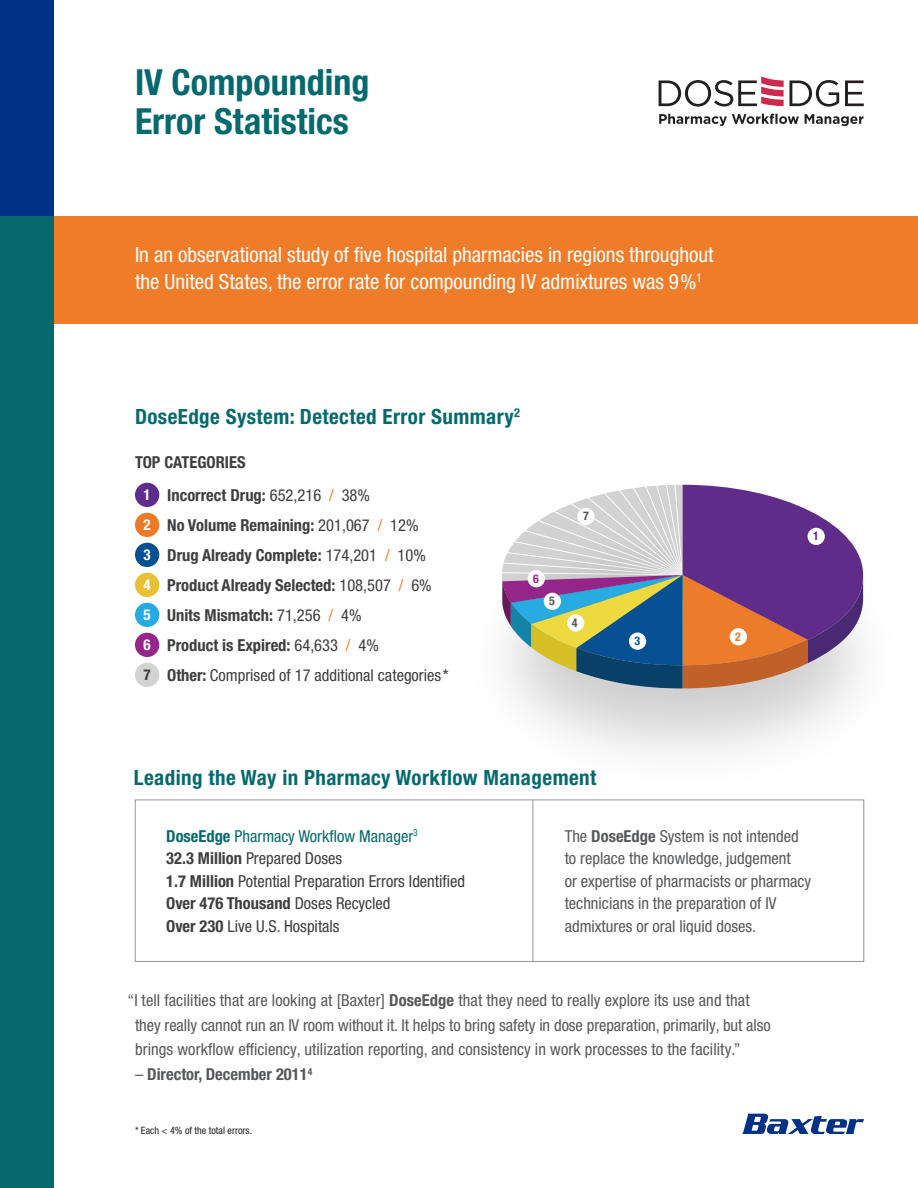
<style>
.page{position:relative;width:918px;height:1188px;background:#fff}
.page>*{position:absolute;margin:0;border:0;box-sizing:border-box;transform-origin:0 0}
.t1{font:700 condensed 36px/39px "Helvetica Neue LTW1 G";color:#06696e}
.t2{font:condensed 21px/27px "Helvetica Neue LTW1 G";color:#fff}
.t3{font:700 condensed 21px "Helvetica Neue LTW1 G";letter-spacing:.02em;color:#06696e}
.t4{font:condensed 16.5px/22.5px "Helvetica Neue LTW1 G";color:#57585a}
.t5{font:700 condensed 16.5px "Helvetica Neue LTW1 G";color:#3e3e3f}
.t6{font:condensed 16.5px "Helvetica Neue LTW1 G";color:#3e3e3f}
.t7{font:condensed 16.5px "Helvetica Neue LTW1 G";color:#06696e}
.t8{font:700 condensed 16.5px "Helvetica Neue LTW1 G";color:#57585a}
.t9{font:700 condensed 15px "Helvetica Neue LTW1 G";color:#fff}
.t10{font:700 condensed 15px "Helvetica Neue LTW1 G";color:#3e3e3f}
.t11{font:700 condensed 12px "Helvetica Neue LTW1 G";color:#57585a}
.t12{font:700 condensed 12px "Helvetica Neue LTW1 G";color:#5e2c8a}
.t13{font:700 condensed 12px "Helvetica Neue LTW1 G";color:#eb7b29}
.t14{font:700 condensed 12px "Helvetica Neue LTW1 G";color:#065093}
.t15{font:700 condensed 12px "Helvetica Neue LTW1 G";color:#96258a}
.t16{font:condensed 10.2px "Helvetica Neue LTW1 G";color:#231f20}
.s1{font-weight:400}
.s2{font-weight:400;color:#ef7c29}
.s3{font-weight:700}
</style>
<div class="page">
<svg style="left:496px;top:484px;width:367px;height:204px"></svg>
<div style="left:808px;top:528px;width:17px;height:17px;background:#fff;border-radius:50%"></div>
<div style="left:730px;top:628px;width:17px;height:17px;background:#fff;border-radius:50%"></div>
<div style="left:629px;top:633px;width:17px;height:17px;background:#fff;border-radius:50%"></div>
<div style="left:567px;top:614px;width:17px;height:18px;background:#fff;border-radius:50%"></div>
<div style="left:528px;top:570px;width:17px;height:17px;background:#fff;border-radius:50%"></div>
<div style="left:544px;top:593px;width:17px;height:17px;background:#fff;border-radius:50%"></div>
<div style="left:577px;top:508px;width:18px;height:17px;background:#fff;border-radius:50%"></div>
<div style="left:0;top:216px;width:54px;height:972px;background:#06696e"></div>
<div style="left:0;top:0;width:54px;height:216px;background:#003186"></div>
<div style="left:54px;top:216px;width:864px;height:108px;background:#ef7c29"></div>
<svg style="left:659px;top:76px;width:180px;height:31px"></svg>
<svg style="left:845px;top:80px;width:19px;height:26px"></svg>
<svg style="left:659px;top:114px;width:205px;height:12px"></svg>
<svg style="left:742px;top:1114px;width:122px;height:20px"></svg>
<div style="left:135px;top:483px;width:24px;height:24px;background:#5e2c8a;border-radius:50%"></div>
<div style="left:135px;top:513px;width:24px;height:24px;background:#eb7b29;border-radius:50%"></div>
<div style="left:135px;top:543px;width:24px;height:24px;background:#065093;border-radius:50%"></div>
<div style="left:135px;top:573px;width:24px;height:24px;background:#e9bf33;border-radius:50%"></div>
<div style="left:135px;top:603px;width:24px;height:24px;background:#25abe2;border-radius:50%"></div>
<div style="left:135px;top:633px;width:24px;height:24px;background:#96258a;border-radius:50%"></div>
<div style="left:135px;top:663px;width:24px;height:24px;background:#d4d3d3;border-radius:50%"></div>
<div style="left:135px;top:800px;width:729px;height:162px;border:1px solid #939598"></div>
<hr style="left:533px;top:800px;width:1px;height:162px;background:#939598">
<p class="t1" style="left:135px;top:62px;width:236px">IV Compounding<br>Error Statistics</p>
<p class="t2" style="left:135px;top:242px;width:580px">In an observational study of five hospital pharmacies in regions throughout the United States, the error rate for compounding IV admixtures was 9%<sup>1</sup></p>
<p class="t3" style="left:135px;top:404px;width:387px">DoseEdge System: Detected Error Summary<sup>2</sup></p>
<p class="t5" style="left:135px;top:452px;width:112px">TOP CATEGORIES</p>
<p class="t9" style="left:143px;top:486px;width:9px">1</p>
<p class="t5" style="left:167px;top:485px;width:204px">Incorrect Drug: <span class="s1">652,216</span> <span class="s2">/</span> <span class="s1">38%</span></p>
<p class="t9" style="left:143px;top:516px;width:9px">2</p>
<p class="t5" style="left:167px;top:515px;width:253px">No Volume Remaining: <span class="s1">201,067</span> <span class="s2">/</span> <span class="s1">12%</span></p>
<p class="t9" style="left:143px;top:546px;width:9px">3</p>
<p class="t5" style="left:167px;top:545px;width:260px">Drug Already Complete: <span class="s1">174,201</span> <span class="s2">/</span> <span class="s1">10%</span></p>
<p class="t9" style="left:143px;top:576px;width:9px">4</p>
<p class="t5" style="left:167px;top:575px;width:266px">Product Already Selected: <span class="s1">108,507</span> <span class="s2">/</span> <span class="s1">6%</span></p>
<p class="t9" style="left:143px;top:606px;width:9px">5</p>
<p class="t5" style="left:167px;top:605px;width:196px">Units Mismatch: <span class="s1">71,256</span> <span class="s2">/</span> <span class="s1">4%</span></p>
<p class="t9" style="left:143px;top:636px;width:9px">6</p>
<p class="t5" style="left:167px;top:635px;width:213px">Product is Expired: <span class="s1">64,633</span> <span class="s2">/</span> <span class="s1">4%</span></p>
<p class="t10" style="left:143px;top:666px;width:9px">7</p>
<p class="t6" style="left:167px;top:665px;width:283px"><span class="s3">Other:</span> Comprised of 17 additional categories*</p>
<p class="t15" style="left:533px;top:571px;width:7px">6</p>
<p class="t11" style="left:549px;top:594px;width:7px">5</p>
<p class="t11" style="left:583px;top:509px;width:7px">7</p>
<p class="t11" style="left:572px;top:615px;width:7px">4</p>
<p class="t3" style="left:134px;top:765px;width:464px">Leading the Way in Pharmacy Workflow Management</p>
<p class="t14" style="left:634px;top:634px;width:7px">3</p>
<p class="t13" style="left:735px;top:629px;width:7px">2</p>
<p class="t12" style="left:813px;top:529px;width:7px">1</p>
<p class="t7" style="left:166px;top:826px;width:253px"><span class="s3">DoseEdge</span> Pharmacy Workflow Manager<sup>3</sup></p>
<p class="t6" style="left:166px;top:849px;width:178px"><span class="s3">32.3 Million</span> Prepared Doses</p>
<p class="t6" style="left:166px;top:871px;width:300px"><span class="s3">1.7 Million</span> Potential Preparation Errors Identified</p>
<p class="t5" style="left:166px;top:893px;width:226px">Over 476 Thousand <span class="s1">Doses Recycled</span></p>
<p class="t6" style="left:166px;top:916px;width:175px"><span class="s3">Over 230</span> Live U.S. Hospitals</p>
<p class="t4" style="left:565px;top:825px;width:248px">The <span class="s3">DoseEdge</span> System is not intended to replace the knowledge, judgement<br>or expertise of pharmacists or pharmacy technicians in the preparation of IV admixtures or oral liquid doses.</p>
<p class="t4" style="left:135px;top:988px;width:637px;line-height:24.8px;text-indent:-7px">“I tell facilities that are looking at [Baxter] <span class="s3">DoseEdge</span> that they need to really explore its use and that they really cannot run an IV room without it. It helps to bring safety in dose preparation, primarily, but also brings workflow efficiency, utilization reporting, and consistency in work processes to the facility.”</p>
<p class="t8" style="left:135px;top:1064px;width:179px"><span class="s1">–</span> Director, December 2011<sup>4</sup></p>
<p class="t16" style="left:135px;top:1124px;width:119px">* Each &lt; 4% of the total errors.</p>
</div>
